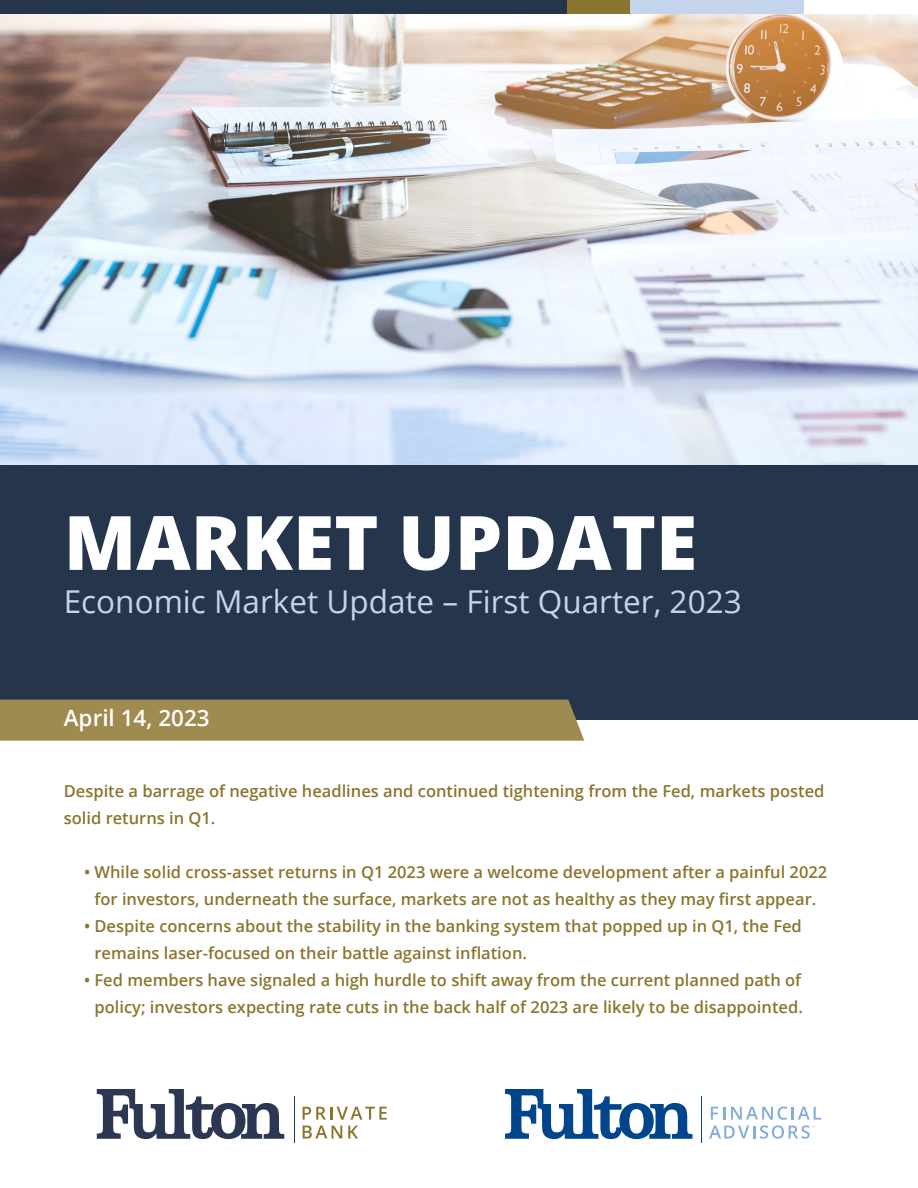
<style>
.page{position:relative;width:918px;height:1188px;background:#fff}
.page>*{position:absolute;margin:0;border:0;box-sizing:border-box;transform-origin:0 0}
.t1{font:800 75px "Open Sans";color:#fff}
.t2{font:31.5px "Open Sans";color:#c4d4ec}
.t3{font:600 22.5px "Open Sans";color:#fff}
.t4{font:600 16.5px/27px "Open Sans";color:#8b752e}
</style>
<div class="page">
<img style="left:0;top:14px;width:918px;height:452px">
<div style="left:0;top:0;width:630px;height:14px;background:#25364c"></div>
<div style="left:630px;top:0;width:174px;height:14px;background:#c4d4ec"></div>
<div style="left:0;top:466px;width:918px;height:254px;background:#25364c"></div>
<svg style="left:505px;top:1089px;width:188px;height:50px"></svg>
<svg style="left:709px;top:1107px;width:112px;height:32px"></svg>
<hr style="left:701px;top:1097px;width:1px;height:46px;background:#01468c">
<svg style="left:97px;top:1089px;width:187px;height:50px"></svg>
<svg style="left:303px;top:1107px;width:84px;height:13px"></svg>
<svg style="left:303px;top:1126px;width:39px;height:12px"></svg>
<svg style="left:348px;top:1126px;width:10px;height:12px"></svg>
<hr style="left:294px;top:1097px;width:1px;height:46px;background:#2c3754">
<div style="left:567px;top:0;width:63px;height:14px;background:#8b752e"></div>
<div style="left:0;top:700px;width:584px;height:41px;background:#9f8a50"></div>
<p class="t1" style="left:64px;top:486px;width:635px">MARKET UPDATE</p>
<p class="t2" style="left:64px;top:580px;width:679px">Economic Market Update – First Quarter, 2023</p>
<p class="t3" style="left:64px;top:702px;width:147px">April 14, 2023</p>
<p class="t4" style="left:64px;top:777px;width:762px">Despite a barrage of negative headlines and continued tightening from the Fed, markets posted solid returns in Q1.</p>
<p class="t4" style="left:84px;top:858px;width:745px;text-align:center">• While solid cross-asset returns in Q1 2023 were a welcome development after a painful 2022 for investors, underneath the surface, markets are not as healthy as they may first appear.</p>
<p class="t4" style="left:95px;top:912px;width:709px;text-indent:-10px">• Despite concerns about the stability in the banking system that popped up in Q1, the Fed remains laser-focused on their battle against inflation.</p>
<p class="t4" style="left:84px;top:966px;width:720px;text-align:right">• Fed members have signaled a high hurdle to shift away from the current planned path of policy; investors expecting rate cuts in the back half of 2023 are likely to be disappointed.</p>
</div>
